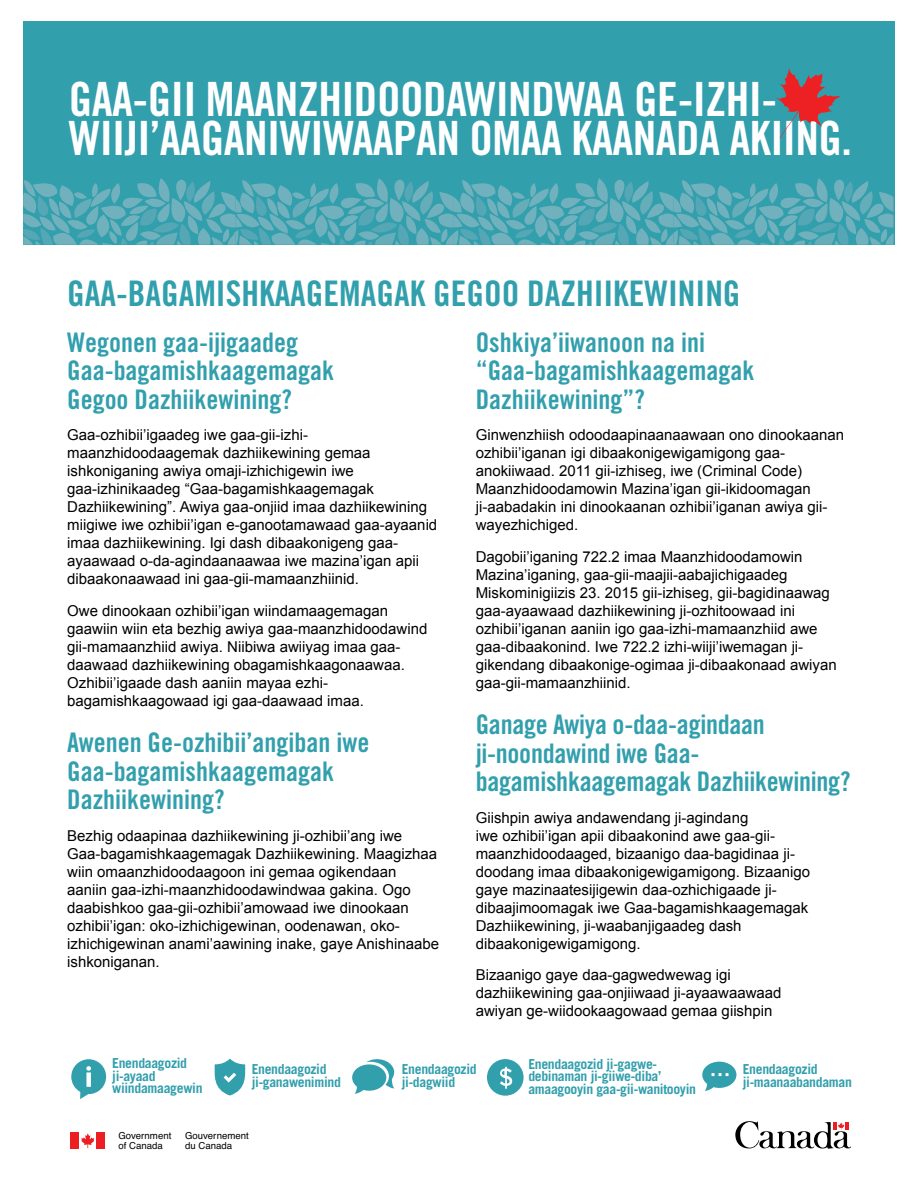
<style>
.page{position:relative;width:918px;height:1188px;background:#fff}
.page>*{position:absolute;margin:0;border:0;box-sizing:border-box;transform-origin:0 0}
.t1{font:47.25px/39.2px "Trade Gothic LT Std Bd Cn 20";letter-spacing:-.01em;color:#fff}
.t2{font:35.25px "Trade Gothic LT Std Bd Cn 20";color:#329fad}
.t3{font:27px/28.5px "Trade Gothic LT Std Bd Cn 20";color:#329fad}
.t4{font:15px/18px "Arial";color:#000}
.t5{font:700 13.8px/12.3px "Trade Gothic LT Std";letter-spacing:-.025em;color:#329fad}
.t6{font:9.6px/9.6px "Helvetica";color:#000}
</style>
<div class="page">
<div style="left:23px;top:21px;width:872px;height:224px;background:#329fad"></div>
<svg style="left:23px;top:178px;width:871px;height:67px"></svg>
<div style="left:71px;top:1132px;width:8px;height:17px;background:#ed1d24"></div>
<div style="left:97px;top:1132px;width:8px;height:17px;background:#ed1d24"></div>
<svg style="left:81px;top:1133px;width:13px;height:15px"></svg>
<svg style="left:735px;top:1121px;width:116px;height:28px"></svg>
<svg style="left:71px;top:1059px;width:35px;height:40px"></svg>
<svg style="left:214px;top:1059px;width:32px;height:37px"></svg>
<svg style="left:352px;top:1059px;width:42px;height:35px"></svg>
<svg style="left:702px;top:1062px;width:34px;height:29px"></svg>
<svg style="left:487px;top:1059px;width:37px;height:37px"></svg>
<svg style="left:776px;top:68px;width:65px;height:71px"></svg>
<h1 class="t1" style="left:69px;top:79px;width:785px">GAA-GII MAANZHIDOODAWINDWAA GE-IZHI-<br>WIIJI’AAGANIWIWAAPAN OMAA KAANADA AKIING.</h1>
<h2 class="t2" style="left:67px;top:272px;width:675px">GAA-BAGAMISHKAAGEMAGAK GEGOO DAZHIIKEWINING</h2>
<h3 class="t3" style="left:67px;top:328px;width:268px">Wegonen gaa-ijigaadeg<br>Gaa-bagamishkaagemagak<br>Gegoo Dazhiikewining?</h3>
<p class="t4" style="left:67px;top:426px;width:372px">Gaa-ozhibii’igaadeg iwe gaa-gii-izhi&shy;maanzhidoodaagemak dazhiikewining gemaa ishkoniganing awiya omaji-izhichigewin iwe gaa-izhinikaadeg “Gaa-bagamishkaagemagak Dazhiikewining”. Awiya gaa-onjiid imaa dazhiikewining miigiwe iwe ozhibii’igan e-ganootamawaad gaa-ayaanid imaa dazhiikewining. Igi dash dibaakonigeng gaa&shy;ayaawaad o-da-agindaanaawaa iwe mazina’igan apii dibaakonaawaad ini gaa-gii-mamaanzhiinid.</p>
<p class="t4" style="left:67px;top:602px;width:362px">Owe dinookaan ozhibii’igan wiindamaagemagan gaawiin wiin eta bezhig awiya gaa-maanzhidoodawind gii-mamaanzhiid awiya. Niibiwa awiiyag imaa gaa&shy;daawaad dazhiikewining obagamishkaagonaawaa.<br>Ozhibii’igaade dash aaniin mayaa ezhi&shy;bagamishkaagowaad igi gaa-daawaad imaa.</p>
<h3 class="t3" style="left:67px;top:728px;width:304px">Awenen Ge-ozhibii’angiban iwe<br>Gaa-bagamishkaagemagak<br>Dazhiikewining?</h3>
<p class="t4" style="left:67px;top:827px;width:373px">Bezhig odaapinaa dazhiikewining ji-ozhibii’ang iwe Gaa-bagamishkaagemagak Dazhiikewining. Maagizhaa wiin omaanzhidoodaagoon ini gemaa ogikendaan aaniin gaa-izhi-maanzhidoodawindwaa gakina. Ogo daabishkoo gaa-gii-ozhibii’amowaad iwe dinookaan ozhibii’igan: oko-izhichigewinan, oodenawan, oko&shy;izhichigewinan anami’aawining inake, gaye Anishinaabe ishkoniganan.</p>
<h3 class="t3" style="left:476px;top:328px;width:280px">Oshkiya’iiwanoon na ini “Gaa-bagamishkaagemagak<br>Dazhiikewining”?</h3>
<p class="t4" style="left:476px;top:426px;width:370px">Ginwenzhiish odoodaapinaanaawaan ono dinookaanan ozhibii’iganan igi dibaakonigewigamigong gaa&shy;anokiiwaad. 2011 gii-izhiseg, iwe (Criminal Code)<br>Maanzhidoodamowin Mazina’igan gii-ikidoomagan ji-aabadakin ini dinookaanan ozhibii’iganan awiya gii&shy;wayezhichiged.</p>
<p class="t4" style="left:476px;top:548px;width:363px">Dagobii’iganing 722.2 imaa Maanzhidoodamowin Mazina’iganing, gaa-gii-maajii-aabajichigaadeg Miskominigiizis 23. 2015 gii-izhiseg, gii-bagidinaawag gaa-ayaawaad dazhiikewining ji-ozhitoowaad ini ozhibii’iganan aaniin igo gaa-izhi-mamaanzhiid awe gaa-dibaakonind. Iwe 722.2 izhi-wiiji’iwemagan ji&shy;gikendang dibaakonige-ogimaa ji-dibaakonaad awiyan gaa-gii-mamaanzhiinid.</p>
<h3 class="t3" style="left:476px;top:710px;width:376px">Ganage Awiya o-daa-agindaan ji-noondawind iwe Gaa&shy;bagamishkaagemagak Dazhiikewining?</h3>
<p class="t4" style="left:476px;top:809px;width:336px">Giishpin awiya andawendang ji-agindang<br>iwe ozhibii’igan apii dibaakonind awe gaa-gii&shy;maanzhidoodaaged, bizaanigo daa-bagidinaa ji&shy;doodang imaa dibaakonigewigamigong. Bizaanigo gaye mazinaatesijigewin daa-ozhichigaade ji&shy;dibaajimoomagak iwe Gaa-bagamishkaagemagak Dazhiikewining, ji-waabanjigaadeg dash dibaakonigewigamigong.</p>
<p class="t4" style="left:476px;top:966px;width:307px">Bizaanigo gaye daa-gagwedwewag igi dazhiikewining gaa-onjiiwaad ji-ayaawaawaad awiyan ge-wiidookaagowaad gemaa giishpin</p>
<p class="t5" style="left:112px;top:1057px;width:92px">Enendaagozid ji-ayaad wiindamaagewin</p>
<p class="t5" style="left:252px;top:1063px;width:91px">Enendaagozid ji-ganawenimind</p>
<p class="t5" style="left:402px;top:1063px;width:76px">Enendaagozid ji-dagwiid</p>
<p class="t5" style="left:528px;top:1058px;width:169px">Enendaagozid ji-gagwe&shy;debinaman ji-giiwe-diba’ amaagooyin gaa-gii-wanitooyin</p>
<p class="t5" style="left:743px;top:1063px;width:111px">Enendaagozid ji-maanaabandaman</p>
<p class="t6" style="left:118px;top:1131px;width:54px">Government of Canada</p>
<p class="t6" style="left:185px;top:1131px;width:65px">Gouvernement du Canada</p>
</div>
